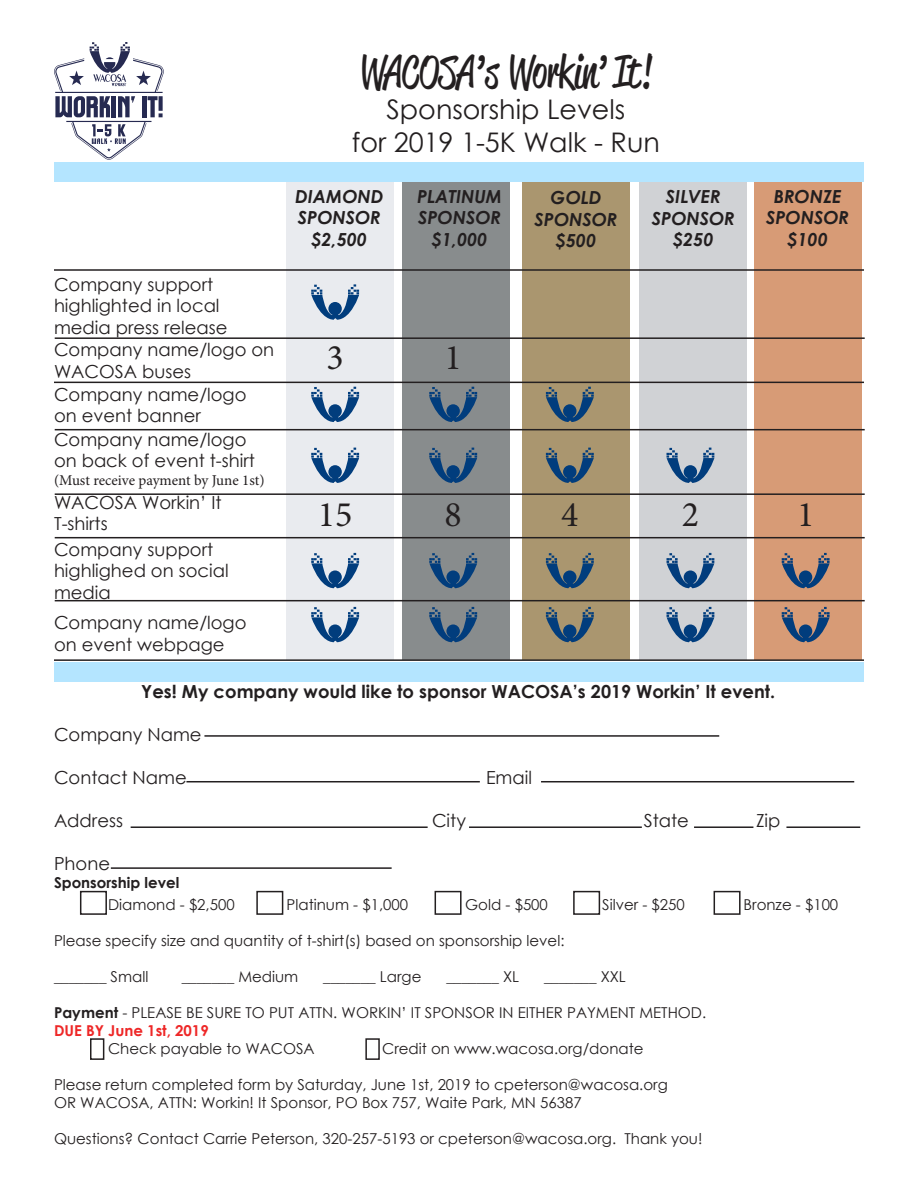
<style>
.page{position:relative;width:918px;height:1188px;background:#fff}
.page>*{position:absolute;margin:0;border:0;box-sizing:border-box;transform-origin:0 0}
.t1{font:45px "Reklame Script";color:#231f20}
.t2{font:36px "Minion Pro";color:#231f20}
.t3{font:27px "Century Gothic";color:#231f20}
.t4{font:18px/21.6px "Century Gothic";color:#231f20}
.t5{font:italic 700 18px "Century Gothic";color:#231f20}
.t6{font:700 18px "Century Gothic";color:#231f20}
.t7{font:15px "Century Gothic";color:#231f20}
.t8{font:15px "Minion Pro";letter-spacing:-.005em;color:#231f20}
.t9{font:700 15px "Century Gothic";color:#ee2727}
.t10{font:700 15px "Century Gothic";color:#231f20}
.s1{font-weight:700}
</style>
<div class="page">
<div style="left:286px;top:182px;width:108px;height:477px;background:#e9ebef"></div>
<div style="left:754px;top:175px;width:108px;height:484px;background:#d79b76"></div>
<div style="left:639px;top:182px;width:108px;height:477px;background:#d0d2d5"></div>
<div style="left:522px;top:181px;width:108px;height:478px;background:#aa966f"></div>
<div style="left:402px;top:182px;width:108px;height:477px;background:#888c8d"></div>
<svg style="left:54px;top:42px;width:110px;height:118px"></svg>
<hr style="left:54px;top:269px;width:810px;height:2px;background:#231f20">
<hr style="left:55px;top:337px;width:810px;height:2px;background:#231f20">
<hr style="left:54px;top:382px;width:810px;height:1px;background:#231f20">
<hr style="left:55px;top:429px;width:810px;height:1px;background:#231f20">
<hr style="left:55px;top:493px;width:810px;height:2px;background:#231f20">
<hr style="left:55px;top:537px;width:810px;height:1px;background:#231f20">
<hr style="left:55px;top:600px;width:810px;height:1px;background:#231f20">
<hr style="left:54px;top:659px;width:810px;height:2px;background:#231f20">
<svg style="left:311px;top:284px;width:48px;height:36px"></svg>
<svg style="left:311px;top:387px;width:48px;height:35px"></svg>
<svg style="left:429px;top:387px;width:48px;height:35px"></svg>
<svg style="left:311px;top:448px;width:48px;height:35px"></svg>
<svg style="left:311px;top:553px;width:48px;height:36px"></svg>
<svg style="left:311px;top:607px;width:48px;height:36px"></svg>
<svg style="left:429px;top:448px;width:48px;height:35px"></svg>
<svg style="left:429px;top:553px;width:48px;height:36px"></svg>
<svg style="left:429px;top:607px;width:48px;height:36px"></svg>
<svg style="left:546px;top:387px;width:48px;height:35px"></svg>
<svg style="left:782px;top:553px;width:48px;height:36px"></svg>
<svg style="left:782px;top:607px;width:48px;height:36px"></svg>
<svg style="left:667px;top:553px;width:47px;height:36px"></svg>
<svg style="left:667px;top:607px;width:47px;height:36px"></svg>
<svg style="left:667px;top:448px;width:47px;height:35px"></svg>
<svg style="left:546px;top:448px;width:48px;height:35px"></svg>
<svg style="left:546px;top:553px;width:48px;height:36px"></svg>
<svg style="left:546px;top:607px;width:48px;height:36px"></svg>
<div style="left:54px;top:662px;width:810px;height:20px;background:#b4e5ff"></div>
<div style="left:365px;top:1038px;width:15px;height:22px;border:2px solid #231f20"></div>
<div style="left:80px;top:891px;width:27px;height:24px;border:2px solid #231f20"></div>
<div style="left:256px;top:891px;width:27px;height:24px;border:2px solid #231f20"></div>
<div style="left:435px;top:891px;width:27px;height:24px;border:2px solid #231f20"></div>
<div style="left:573px;top:891px;width:27px;height:24px;border:2px solid #231f20"></div>
<div style="left:714px;top:891px;width:27px;height:24px;border:2px solid #231f20"></div>
<hr style="left:204px;top:735px;width:515px;height:2px;background:#231f20">
<hr style="left:186px;top:781px;width:294px;height:1px;background:#231f20">
<hr style="left:541px;top:781px;width:313px;height:1px;background:#231f20">
<hr style="left:131px;top:826px;width:297px;height:2px;background:#231f20">
<hr style="left:469px;top:826px;width:173px;height:2px;background:#231f20">
<hr style="left:694px;top:826px;width:59px;height:2px;background:#231f20">
<hr style="left:786px;top:826px;width:74px;height:2px;background:#231f20">
<hr style="left:111px;top:867px;width:281px;height:2px;background:#231f20">
<div style="left:54px;top:162px;width:810px;height:20px;background:#b4e5ff"></div>
<div style="left:90px;top:1038px;width:14px;height:22px;border:2px solid #231f20"></div>
<p class="t4" style="left:54px;top:273px;width:161px">Company support</p>
<p class="t4" style="left:54px;top:295px;width:167px">highlighted in local</p>
<p class="t4" style="left:54px;top:316px;width:175px">media press release</p>
<p class="t4" style="left:54px;top:339px;width:222px">Company name/logo on<br>WACOSA buses</p>
<p class="t4" style="left:54px;top:383px;width:194px">Company name/logo on event banner</p>
<p class="t4" style="left:54px;top:428px;width:203px">Company name/logo on back of event t-shirt</p>
<p class="t8" style="left:54px;top:471px;width:212px">(Must receive payment by June 1st)</p>
<p class="t4" style="left:54px;top:491px;width:169px">WACOSA Workin’ It</p>
<p class="t4" style="left:54px;top:513px;width:55px">T-shirts</p>
<p class="t4" style="left:54px;top:538px;width:161px">Company support</p>
<p class="t4" style="left:54px;top:560px;width:176px">highlighed on social media</p>
<p class="t4" style="left:54px;top:612px;width:194px">Company name/logo on event webpage</p>
<p class="t1" style="left:359px;top:41px;width:294px">WACOSA’s Workin’ It!</p>
<p class="t3" style="left:386px;top:91px;width:240px">Sponsorship Levels</p>
<p class="t3" style="left:352px;top:123px;width:309px">for 2019 1-5K Walk - Run</p>
<p class="t5" style="left:295px;top:182px;width:90px">DIAMOND</p>
<p class="t5" style="left:298px;top:204px;width:84px">SPONSOR</p>
<p class="t5" style="left:312px;top:226px;width:57px">$2,500</p>
<p class="t5" style="left:417px;top:182px;width:86px">PLATINUM</p>
<p class="t5" style="left:418px;top:204px;width:84px">SPONSOR</p>
<p class="t5" style="left:432px;top:226px;width:57px">$1,000</p>
<p class="t5" style="left:666px;top:183px;width:56px">SILVER</p>
<p class="t5" style="left:652px;top:205px;width:84px">SPONSOR</p>
<p class="t5" style="left:673px;top:226px;width:42px">$250</p>
<p class="t5" style="left:551px;top:184px;width:52px">GOLD</p>
<p class="t5" style="left:535px;top:205px;width:84px">SPONSOR</p>
<p class="t5" style="left:556px;top:227px;width:42px">$500</p>
<p class="t5" style="left:774px;top:182px;width:69px">BRONZE</p>
<p class="t5" style="left:766px;top:204px;width:84px">SPONSOR</p>
<p class="t5" style="left:787px;top:226px;width:42px">$100</p>
<p class="t2" style="left:327px;top:333px;width:19px">3</p>
<p class="t2" style="left:445px;top:333px;width:19px">1</p>
<p class="t2" style="left:318px;top:491px;width:36px">15</p>
<p class="t2" style="left:445px;top:491px;width:19px">8</p>
<p class="t2" style="left:561px;top:491px;width:19px">4</p>
<p class="t2" style="left:682px;top:491px;width:19px">2</p>
<p class="t2" style="left:797px;top:491px;width:19px">1</p>
<p class="t6" style="left:141px;top:677px;width:635px">Yes! My company would like to sponsor WACOSA’s 2019 Workin’ It event.</p>
<p class="t4" style="left:54px;top:723px;width:149px">Company Name</p>
<p class="t4" style="left:54px;top:766px;width:134px">Contact Name</p>
<p class="t4" style="left:486px;top:766px;width:48px">Email</p>
<p class="t4" style="left:54px;top:810px;width:71px">Address</p>
<p class="t4" style="left:432px;top:810px;width:35px">City</p>
<p class="t4" style="left:644px;top:810px;width:47px">State</p>
<p class="t4" style="left:756px;top:810px;width:26px">Zip</p>
<p class="t4" style="left:54px;top:853px;width:58px">Phone</p>
<p class="t10" style="left:54px;top:871px;width:127px">Sponsorship level</p>
<p class="t7" style="left:108px;top:894px;width:128px">Diamond - $2,500</p>
<p class="t7" style="left:287px;top:894px;width:123px">Platinum - $1,000</p>
<p class="t7" style="left:465px;top:894px;width:84px">Gold - $500</p>
<p class="t7" style="left:602px;top:894px;width:84px">Silver - $250</p>
<p class="t7" style="left:744px;top:894px;width:96px">Bronze - $100</p>
<p class="t7" style="left:54px;top:930px;width:512px">Please specify size and quantity of t-shirt(s) based on sponsorship level:</p>
<p class="t7" style="left:54px;top:966px;width:96px">_______ Small</p>
<p class="t7" style="left:182px;top:966px;width:118px">_______ Medium</p>
<p class="t7" style="left:323px;top:966px;width:100px">_______ Large</p>
<p class="t7" style="left:446px;top:966px;width:74px">_______ XL</p>
<p class="t7" style="left:544px;top:966px;width:83px">_______ XXL</p>
<p class="t7" style="left:54px;top:1002px;width:654px"><span class="s1">Payment</span> - PLEASE BE SURE TO PUT ATTN. WORKIN’ IT SPONSOR IN EITHER PAYMENT METHOD.</p>
<p class="t9" style="left:54px;top:1019px;width:156px">DUE BY June 1st, 2019</p>
<p class="t7" style="left:108px;top:1038px;width:208px">Check payable to WACOSA</p>
<p class="t7" style="left:382px;top:1038px;width:263px">Credit on www.wacosa.org/donate</p>
<p class="t7" style="left:54px;top:1074px;width:615px">Please return completed form by Saturday, June 1st, 2019 to cpeterson@wacosa.org</p>
<p class="t7" style="left:54px;top:1092px;width:529px">OR WACOSA, ATTN: Workin! It Sponsor, PO Box 757, Waite Park, MN 56387</p>
<p class="t7" style="left:54px;top:1128px;width:650px">Questions? Contact Carrie Peterson, 320-257-5193 or cpeterson@wacosa.org. Thank you!</p>
</div>
